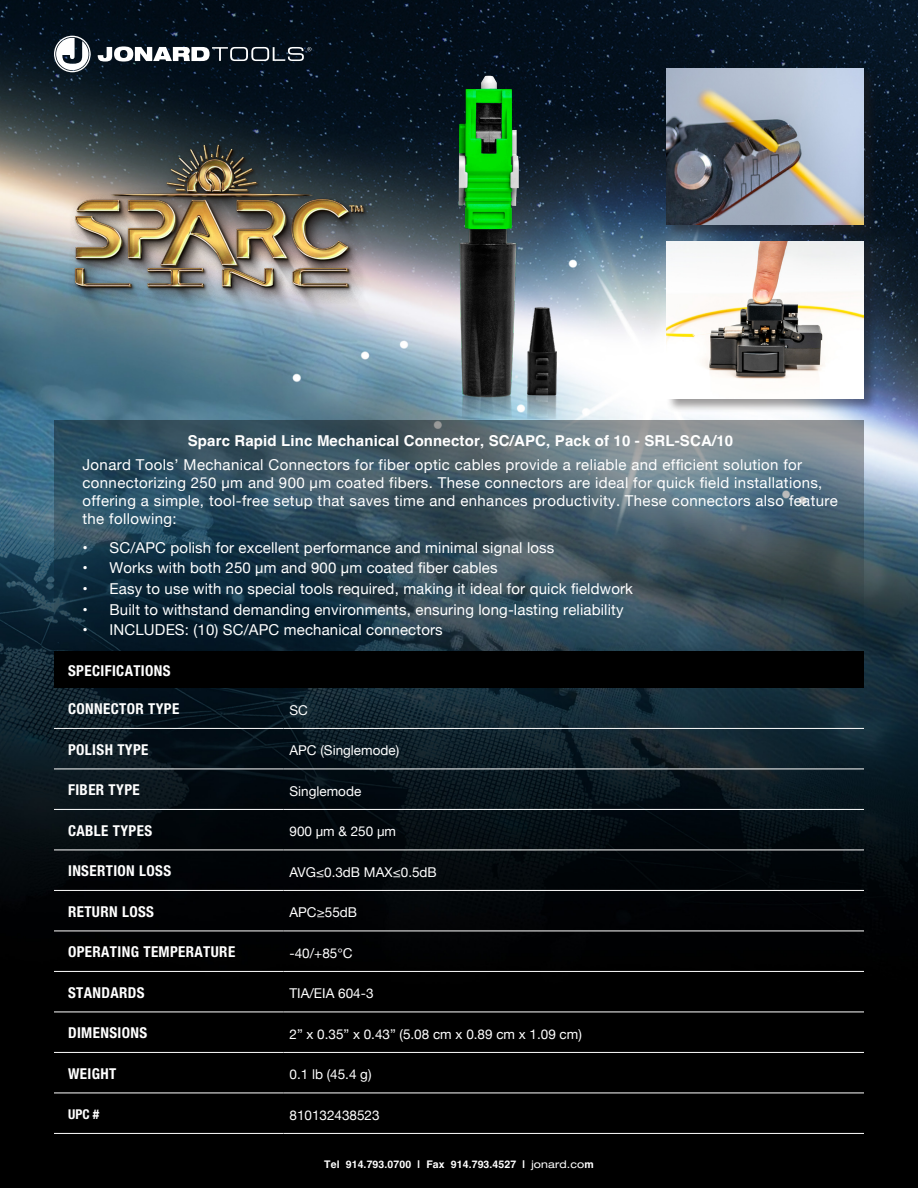
<style>
.page{position:relative;width:918px;height:1188px;background:#fff}
.page>*{position:absolute;margin:0;border:0;box-sizing:border-box;transform-origin:0 0}
.t1{font:15px/18px "Helvetica Neue";letter-spacing:.025em;color:#fff}
.t2{font:700 condensed 15px "Helvetica Neue";letter-spacing:.025em;color:#fff}
.t3{font:700 15px "Helvetica";letter-spacing:.01em;color:#fff}
.t4{font:13.5px "Helvetica Neue";color:#fff}
.t5{font:700 condensed 13.5px "Helvetica Neue";color:#fff}
.t6{font:700 10.5px "Helvetica";letter-spacing:.01em;color:#fff}
.s1{font-family:"Helvetica Neue";font-weight:400;font-stretch:expanded}
</style>
<div class="page">
<img style="left:0;top:0;width:918px;height:1188px">
<div style="left:264px;top:36px;width:398px;height:84px;background:#030e1a"></div>
<svg style="left:98px;top:46px;width:204px;height:16px"></svg>
<svg style="left:54px;top:36px;width:37px;height:36px"></svg>
<svg style="left:54px;top:420px;width:810px;height:231px;background:#38505e"></svg>
<div style="left:54px;top:651px;width:810px;height:37px;background:#000"></div>
<hr style="left:54px;top:728px;width:230px;height:1px;background:#fff">
<hr style="left:284px;top:728px;width:580px;height:1px;background:#fff">
<hr style="left:54px;top:769px;width:230px;height:1px;background:#fff">
<hr style="left:284px;top:769px;width:580px;height:1px;background:#fff">
<hr style="left:54px;top:809px;width:230px;height:1px;background:#fff">
<hr style="left:284px;top:809px;width:580px;height:1px;background:#fff">
<hr style="left:54px;top:850px;width:230px;height:1px;background:#fff">
<hr style="left:284px;top:850px;width:580px;height:1px;background:#fff">
<hr style="left:54px;top:890px;width:230px;height:1px;background:#fff">
<hr style="left:284px;top:890px;width:580px;height:1px;background:#fff">
<hr style="left:54px;top:931px;width:230px;height:1px;background:#fff">
<hr style="left:284px;top:931px;width:580px;height:1px;background:#fff">
<hr style="left:54px;top:971px;width:230px;height:1px;background:#fff">
<hr style="left:284px;top:971px;width:580px;height:1px;background:#fff">
<hr style="left:54px;top:1012px;width:230px;height:1px;background:#fff">
<hr style="left:284px;top:1012px;width:580px;height:1px;background:#fff">
<hr style="left:54px;top:1052px;width:230px;height:1px;background:#fff">
<hr style="left:284px;top:1052px;width:580px;height:1px;background:#fff">
<hr style="left:54px;top:1093px;width:230px;height:1px;background:#fff">
<hr style="left:284px;top:1093px;width:580px;height:1px;background:#fff">
<hr style="left:54px;top:1133px;width:230px;height:1px;background:#fff">
<hr style="left:284px;top:1133px;width:580px;height:1px;background:#fff">
<img style="left:302px;top:46px;width:411px;height:372px">
<img style="left:54px;top:120px;width:331px;height:206px">
<div style="left:666px;top:67px;width:212px;height:172px;background:#231f20;opacity:.45"></div>
<img style="left:667px;top:68px;width:197px;height:157px">
<div style="left:666px;top:240px;width:212px;height:172px;background:#231f20;opacity:.45"></div>
<img style="left:667px;top:241px;width:197px;height:157px">
<p class="t3" style="left:188px;top:432px;width:547px">Sparc Rapid Linc Mechanical Connector, SC/APC, Pack of 10 - SRL-SCA/10</p>
<p class="t1" style="left:82px;top:457px;width:757px">Jonard Tools’ Mechanical Connectors for fiber optic cables provide a reliable and efficient solution for connectorizing 250 µm and 900 µm coated fibers. These connectors are ideal for quick field installations, offering a simple, tool-free setup that saves time and enhances productivity. These connectors also feature the following:</p>
<p class="t1" style="left:82px;top:539px;width:473px">• SC/APC polish for excellent performance and minimal signal loss</p>
<p class="t1" style="left:82px;top:560px;width:417px">• Works with both 250 µm and 900 µm coated fiber cables</p>
<p class="t1" style="left:82px;top:581px;width:552px">• Easy to use with no special tools required, making it ideal for quick fieldwork</p>
<p class="t1" style="left:82px;top:601px;width:543px">• Built to withstand demanding environments, ensuring long-lasting reliability</p>
<p class="t1" style="left:82px;top:622px;width:362px">• INCLUDES: (10) SC/APC mechanical connectors</p>
<p class="t2" style="left:68px;top:661px;width:104px">SPECIFICATIONS</p>
<p class="t2" style="left:68px;top:700px;width:113px">CONNECTOR TYPE</p>
<p class="t4" style="left:290px;top:700px;width:20px">SC</p>
<p class="t2" style="left:68px;top:740px;width:82px">POLISH TYPE</p>
<p class="t4" style="left:290px;top:741px;width:111px">APC (Singlemode)</p>
<p class="t2" style="left:68px;top:781px;width:73px">FIBER TYPE</p>
<p class="t4" style="left:290px;top:781px;width:73px">Singlemode</p>
<p class="t2" style="left:68px;top:821px;width:86px">CABLE TYPES</p>
<p class="t4" style="left:290px;top:822px;width:108px">900 μm &amp; 250 μm</p>
<p class="t2" style="left:68px;top:862px;width:105px">INSERTION LOSS</p>
<p class="t4" style="left:290px;top:862px;width:149px">AVG≤0.3dB MAX≤0.5dB</p>
<p class="t2" style="left:68px;top:902px;width:87px">RETURN LOSS</p>
<p class="t4" style="left:290px;top:903px;width:69px">APC≥55dB</p>
<p class="t2" style="left:68px;top:943px;width:169px">OPERATING TEMPERATURE</p>
<p class="t4" style="left:290px;top:943px;width:65px">-40/+85℃</p>
<p class="t2" style="left:68px;top:983px;width:78px">STANDARDS</p>
<p class="t4" style="left:290px;top:984px;width:86px">TIA/EIA 604-3</p>
<p class="t2" style="left:68px;top:1024px;width:81px">DIMENSIONS</p>
<p class="t4" style="left:290px;top:1024px;width:294px">2” x 0.35” x 0.43” (5.08 cm x 0.89 cm x 1.09 cm)</p>
<p class="t2" style="left:68px;top:1064px;width:50px">WEIGHT</p>
<p class="t4" style="left:290px;top:1065px;width:84px">0.1 lb (45.4 g)</p>
<p class="t5" style="left:68px;top:1106px;width:33px">UPC #</p>
<p class="t4" style="left:290px;top:1105px;width:92px">810132438523</p>
<p class="t6" style="left:324px;top:1158px;width:271px">Tel 914.793.0700 | Fax 914.793.4527 | <span class="s1">jonard.co</span>m</p>
</div>
